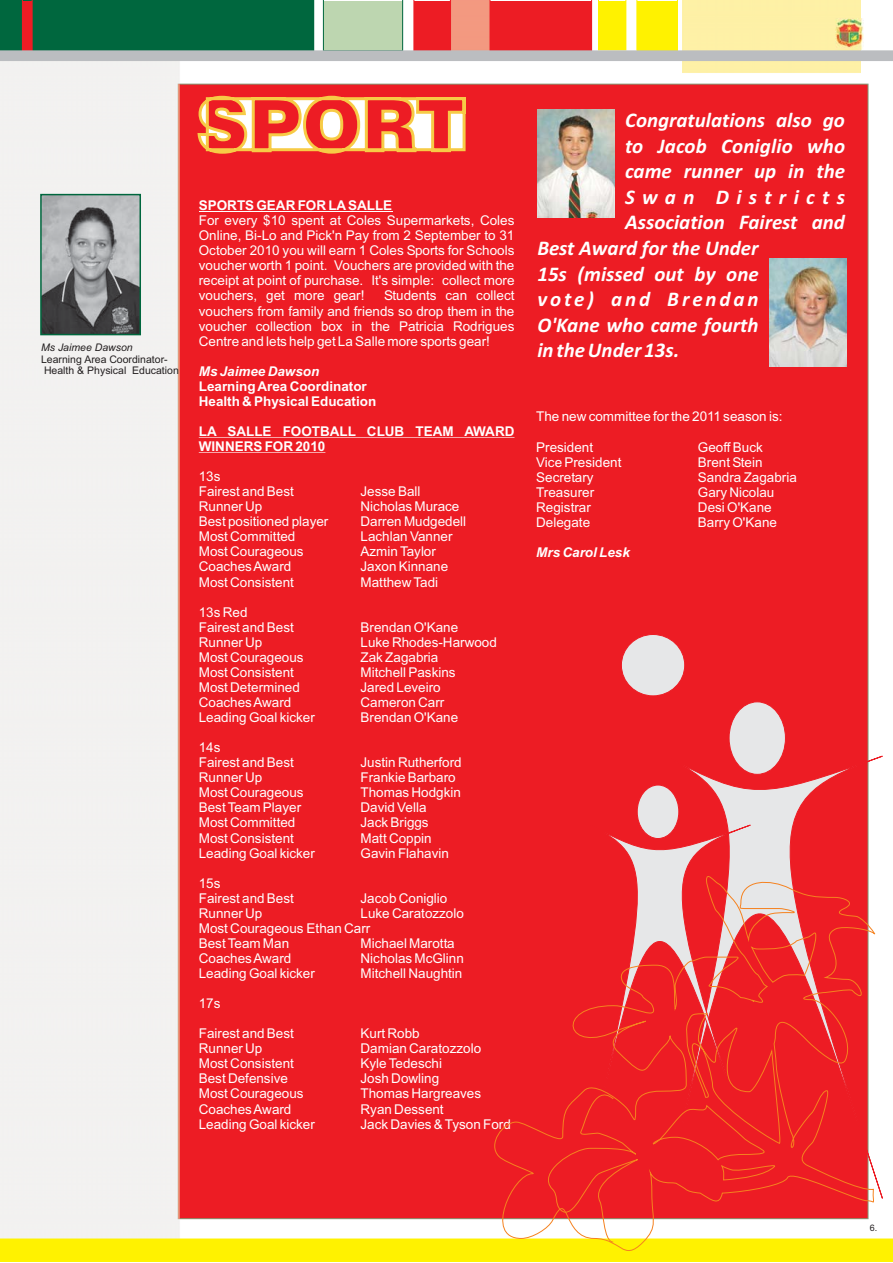
<style>
.page{position:relative;width:893px;height:1263px;background:#fff}
.page>*{position:absolute;margin:0;border:0;box-sizing:border-box;transform-origin:0 0}
.t1{font:italic 700 21px "Calibri";color:#fff}
.t2{font:italic 700 21px "Calibri";letter-spacing:.14em;color:#fff}
.t3{font:italic 700 21px "Calibri";letter-spacing:.35em;color:#fff}
.t4{font:13.5px/15px "Arial";color:#fff}
.t5{font:700 13.5px/15px "Arial";color:#fff}
.t6{font:italic 700 13.5px "Arial";color:#fff}
.t7{font:10.5px/11.7px "Arial";color:#231f20}
.t8{font:italic 10.5px "Arial";color:#231f20}
.t9{font:9px "Arial";color:#231f20}
</style>
<div class="page">
<div style="left:178px;top:84px;width:690px;height:1135px;background:#ed1c24"></div>
<div style="left:0;top:61px;width:180px;height:952px;background:#f2f1f0"></div>
<svg style="left:0;top:1px;width:893px;height:60px"></svg>
<svg style="left:197px;top:95px;width:269px;height:59px"></svg>
<svg style="left:689px;top:702px;width:193px;height:169px"></svg>
<div style="left:729px;top:702px;width:56px;height:73px;border:1px solid #ed1c24;border-radius:50%"></div>
<svg style="left:609px;top:785px;width:141px;height:86px"></svg>
<div style="left:637px;top:785px;width:42px;height:54px;border:1px solid #ed1c24;border-radius:50%"></div>
<hr style="left:199px;top:211px;width:193px;height:1px;background:#fff">
<hr style="left:199px;top:437px;width:315px;height:1px;background:#fff">
<hr style="left:199px;top:452px;width:126px;height:1px;background:#fff">
<div style="left:621px;top:634px;width:64px;height:62px;background:#e6e7e8;border-radius:50%"></div>
<div style="left:621px;top:634px;width:64px;height:62px;border:1px solid #ed1c24;border-radius:50%"></div>
<img style="left:537px;top:110px;width:77px;height:107px">
<img style="left:769px;top:259px;width:77px;height:108px">
<svg style="left:581px;top:871px;width:295px;height:142px"></svg>
<svg style="left:0;top:1013px;width:893px;height:249px"></svg>
<img style="left:42px;top:196px;width:97px;height:137px">
<div style="left:40px;top:194px;width:101px;height:141px;border:1px solid #00673e"></div>
<p class="t8" style="left:41px;top:344px;width:93px">Ms Jaimee Dawson</p>
<p class="t7" style="left:41px;top:354px;width:139px">Learning Area Coordinator-<br>Health &amp; Physical Education</p>
<p class="t5" style="left:199px;top:199px;width:195px">SPORTS GEAR FOR LA SALLE</p>
<p class="t4" style="left:199px;top:214px;width:317px;text-align:justify">For every $10 spent at Coles Supermarkets, Coles Online, Bi-Lo and Pick'n Pay from 2 September to 31<br>October 2010 you will earn 1 Coles Sports for Schools voucher worth 1 point. Vouchers are provided with the receipt at point of purchase. It's simple: collect more vouchers, get more gear!</p>
<p class="t4" style="left:199px;top:290px;width:317px;text-align:justify;text-indent:185px">Students can collect vouchers from family and friends so drop them in the voucher collection box in the Patricia Rodrigues Centre and lets help get La Salle more sports gear!</p>
<p class="t6" style="left:199px;top:366px;width:122px">Ms Jaimee Dawson</p>
<p class="t5" style="left:199px;top:380px;width:179px">Learning Area Coordinator<br>Health &amp; Physical Education</p>
<p class="t5" style="left:199px;top:425px;width:317px">LA SALLE FOOTBALL CLUB TEAM AWARD<br>WINNERS FOR 2010</p>
<p class="t4" style="left:199px;top:470px;width:97px">13s<br>Fairest and Best</p>
<p class="t4" style="left:361px;top:485px;width:61px">Jesse Ball</p>
<p class="t4" style="left:199px;top:500px;width:65px">Runner Up</p>
<p class="t4" style="left:361px;top:500px;width:100px">Nicholas Murace</p>
<p class="t4" style="left:199px;top:515px;width:131px">Best positioned player</p>
<p class="t4" style="left:361px;top:515px;width:107px">Darren Mudgedell</p>
<p class="t4" style="left:199px;top:530px;width:98px">Most Committed</p>
<p class="t4" style="left:361px;top:530px;width:93px">Lachlan Vanner</p>
<p class="t4" style="left:199px;top:546px;width:106px">Most Courageous</p>
<p class="t4" style="left:361px;top:546px;width:77px">Azmin Taylor</p>
<p class="t4" style="left:199px;top:561px;width:94px">Coaches Award</p>
<p class="t4" style="left:361px;top:561px;width:89px">Jaxon Kinnane</p>
<p class="t4" style="left:199px;top:576px;width:97px">Most Consistent</p>
<p class="t4" style="left:361px;top:576px;width:79px">Matthew Tadi</p>
<p class="t4" style="left:199px;top:606px;width:97px">13s Red<br>Fairest and Best</p>
<p class="t4" style="left:361px;top:621px;width:99px">Brendan O'Kane</p>
<p class="t4" style="left:199px;top:636px;width:65px">Runner Up</p>
<p class="t4" style="left:361px;top:636px;width:138px">Luke Rhodes-Harwood</p>
<p class="t4" style="left:199px;top:651px;width:106px">Most Courageous</p>
<p class="t4" style="left:361px;top:651px;width:79px">Zak Zagabria</p>
<p class="t4" style="left:199px;top:666px;width:97px">Most Consistent</p>
<p class="t4" style="left:361px;top:666px;width:97px">Mitchell Paskins</p>
<p class="t4" style="left:199px;top:681px;width:103px">Most Determined</p>
<p class="t4" style="left:361px;top:681px;width:82px">Jared Leveiro</p>
<p class="t4" style="left:199px;top:696px;width:94px">Coaches Award</p>
<p class="t4" style="left:361px;top:696px;width:85px">Cameron Carr</p>
<p class="t4" style="left:199px;top:711px;width:118px">Leading Goal kicker</p>
<p class="t4" style="left:361px;top:711px;width:99px">Brendan O'Kane</p>
<p class="t4" style="left:199px;top:741px;width:97px">14s<br>Fairest and Best</p>
<p class="t4" style="left:361px;top:756px;width:103px">Justin Rutherford</p>
<p class="t4" style="left:199px;top:771px;width:65px">Runner Up</p>
<p class="t4" style="left:361px;top:771px;width:97px">Frankie Barbaro</p>
<p class="t4" style="left:199px;top:786px;width:106px">Most Courageous</p>
<p class="t4" style="left:361px;top:786px;width:102px">Thomas Hodgkin</p>
<p class="t4" style="left:199px;top:801px;width:104px">Best Team Player</p>
<p class="t4" style="left:361px;top:801px;width:67px">David Vella</p>
<p class="t4" style="left:199px;top:817px;width:98px">Most Committed</p>
<p class="t4" style="left:361px;top:817px;width:70px">Jack Briggs</p>
<p class="t4" style="left:199px;top:832px;width:97px">Most Consistent</p>
<p class="t4" style="left:361px;top:832px;width:73px">Matt Coppin</p>
<p class="t4" style="left:199px;top:847px;width:118px">Leading Goal kicker</p>
<p class="t4" style="left:361px;top:847px;width:90px">Gavin Flahavin</p>
<p class="t4" style="left:199px;top:877px;width:97px">15s<br>Fairest and Best</p>
<p class="t4" style="left:361px;top:892px;width:88px">Jacob Coniglio</p>
<p class="t4" style="left:199px;top:907px;width:267px;text-indent:162px">Luke Caratozzolo<br>Most Courageous Ethan Carr<br>Best Team Man</p>
<p class="t4" style="left:199px;top:907px;width:65px">Runner Up</p>
<p class="t4" style="left:361px;top:937px;width:96px">Michael Marotta</p>
<p class="t4" style="left:199px;top:952px;width:94px">Coaches Award</p>
<p class="t4" style="left:361px;top:952px;width:105px">Nicholas McGlinn</p>
<p class="t4" style="left:199px;top:967px;width:118px">Leading Goal kicker</p>
<p class="t4" style="left:361px;top:967px;width:103px">Mitchell Naughtin</p>
<p class="t4" style="left:199px;top:997px;width:23px">17s</p>
<p class="t4" style="left:199px;top:1027px;width:97px">Fairest and Best</p>
<p class="t4" style="left:361px;top:1027px;width:61px">Kurt Robb</p>
<p class="t4" style="left:199px;top:1042px;width:65px">Runner Up</p>
<p class="t4" style="left:361px;top:1042px;width:122px">Damian Caratozzolo</p>
<p class="t4" style="left:199px;top:1057px;width:97px">Most Consistent</p>
<p class="t4" style="left:361px;top:1057px;width:83px">Kyle Tedeschi</p>
<p class="t4" style="left:199px;top:1073px;width:91px">Best Defensive</p>
<p class="t4" style="left:361px;top:1073px;width:80px">Josh Dowling</p>
<p class="t4" style="left:199px;top:1088px;width:106px">Most Courageous</p>
<p class="t4" style="left:361px;top:1088px;width:122px">Thomas Hargreaves</p>
<p class="t4" style="left:199px;top:1103px;width:94px">Coaches Award</p>
<p class="t4" style="left:361px;top:1103px;width:85px">Ryan Dessent</p>
<p class="t4" style="left:199px;top:1118px;width:118px">Leading Goal kicker</p>
<p class="t4" style="left:361px;top:1118px;width:152px">Jack Davies &amp; Tyson Ford</p>
<h1 class="t1" style="left:625px;top:113px;width:221px">Congratulations also go</h1>
<h1 class="t1" style="left:625px;top:138px;width:221px">to Jacob Coniglio who</h1>
<h1 class="t1" style="left:625px;top:164px;width:221px">came runner up in the</h1>
<h1 class="t3" style="left:625px;top:190px;width:221px">Swan Districts</h1>
<h1 class="t1" style="left:625px;top:215px;width:221px">Association Fairest and</h1>
<h1 class="t1" style="left:537px;top:241px;width:223px">Best Award for the Under</h1>
<h1 class="t1" style="left:537px;top:266px;width:223px">15s (missed out by one</h1>
<h1 class="t2" style="left:537px;top:292px;width:223px">vote) and Brendan</h1>
<h1 class="t1" style="left:537px;top:318px;width:223px">O'Kane who came fourth</h1>
<h1 class="t1" style="left:537px;top:343px;width:144px">in the Under 13s.</h1>
<p class="t4" style="left:536px;top:411px;width:248px">The new committee for the 2011 season is:</p>
<p class="t4" style="left:536px;top:441px;width:58px">President</p>
<p class="t4" style="left:698px;top:441px;width:66px">Geoff Buck</p>
<p class="t4" style="left:536px;top:456px;width:87px">Vice President</p>
<p class="t4" style="left:698px;top:456px;width:66px">Brent Stein</p>
<p class="t4" style="left:536px;top:471px;width:59px">Secretary</p>
<p class="t4" style="left:698px;top:471px;width:100px">Sandra Zagabria</p>
<p class="t4" style="left:536px;top:486px;width:59px">Treasurer</p>
<p class="t4" style="left:698px;top:486px;width:78px">Gary Nicolau</p>
<p class="t4" style="left:536px;top:501px;width:56px">Registrar</p>
<p class="t4" style="left:698px;top:501px;width:75px">Desi O'Kane</p>
<p class="t4" style="left:536px;top:516px;width:55px">Delegate</p>
<p class="t4" style="left:698px;top:516px;width:81px">Barry O'Kane</p>
<p class="t6" style="left:536px;top:547px;width:95px">Mrs Carol Lesk</p>
<p class="t9" style="left:870px;top:1225px;width:9px">6.</p>
</div>
